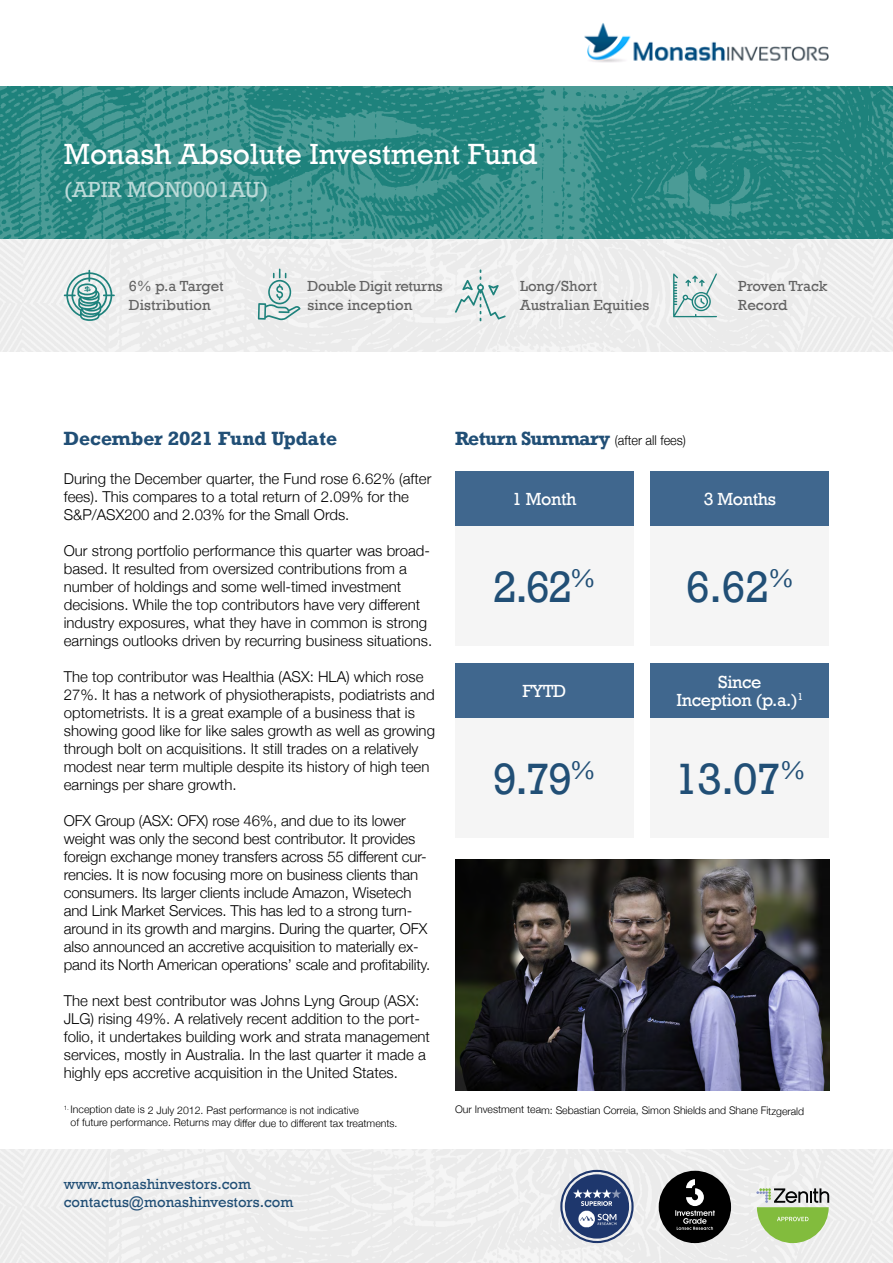
<style>
.page{position:relative;width:893px;height:1263px;background:#fff}
.page>*{position:absolute;margin:0;border:0;box-sizing:border-box;transform-origin:0 0}
.t1{font:45px "Rockwell";letter-spacing:-.02em;color:#214f76}
.t2{font:30px "Rockwell";color:#fff}
.t3{font:22.5px "Rockwell";color:#bbdad8}
.t4{font:18px/18px "Rockwell";letter-spacing:-.02em;color:#fff;text-align:center}
.t5{font:700 18px "Rockwell";color:#214f76}
.t6{font:300 15px/18px "Helvetica Neue";color:#000}
.t7{font:15px/19.5px "Rockwell";color:#636363}
.t8{font:15px/18px "Rockwell";color:#214f76}
.t9{font:15px/19.5px "Rockwell";letter-spacing:-.02em;color:#636363}
.t10{font:300 13.5px "Helvetica Neue";color:#000;scale:.94 1}
.t11{font:300 10.5px/12.8px "Helvetica Neue";letter-spacing:-.005em;color:#000}
.s1{font-family:"Rockwell";font-weight:700;font-size:18px;color:#214f76}
</style>
<div class="page">
<img style="left:0;top:239px;width:893px;height:113px">
<img style="left:0;top:1150px;width:893px;height:113px">
<div style="left:560px;top:1170px;width:74px;height:73px;border:2px solid #1e376d;border-radius:50%"></div>
<div style="left:565px;top:1174px;width:64px;height:64px;background:#1e376d;border-radius:50%"></div>
<svg style="left:573px;top:1189px;width:48px;height:17px"></svg>
<img style="left:578px;top:1210px;width:39px;height:18px">
<div style="left:659px;top:1171px;width:72px;height:72px;background:#000;border-radius:50%"></div>
<svg style="left:675px;top:1179px;width:40px;height:51px"></svg>
<svg style="left:756px;top:1188px;width:73px;height:55px;background:#a5c283"></svg>
<div style="left:455px;top:471px;width:179px;height:55px;background:#40678e"></div>
<div style="left:455px;top:663px;width:179px;height:55px;background:#40678e"></div>
<div style="left:651px;top:471px;width:178px;height:55px;background:#40678e"></div>
<div style="left:651px;top:663px;width:178px;height:55px;background:#40678e"></div>
<svg style="left:64px;top:270px;width:51px;height:51px"></svg>
<svg style="left:455px;top:269px;width:51px;height:52px"></svg>
<svg style="left:673px;top:273px;width:44px;height:44px"></svg>
<svg style="left:258px;top:269px;width:43px;height:51px"></svg>
<div style="left:455px;top:526px;width:179px;height:120px;background:#f5f5f5"></div>
<div style="left:455px;top:718px;width:179px;height:120px;background:#f5f5f5"></div>
<div style="left:651px;top:526px;width:178px;height:120px;background:#f5f5f5"></div>
<div style="left:651px;top:718px;width:178px;height:120px;background:#f5f5f5"></div>
<svg style="left:0;top:86px;width:893px;height:153px;background:#318c87"></svg>
<img style="left:584px;top:23px;width:244px;height:40px">
<img style="left:455px;top:859px;width:374px;height:231px">
<h2 class="t2" style="left:64px;top:136px;width:475px">Monash Absolute Investment Fund</h2>
<h3 class="t3" style="left:64px;top:176px;width:206px">(APIR MON0001AU)</h3>
<p class="t7" style="left:129px;top:276px;width:96px">6% p.a Target<br>Distribution</p>
<p class="t9" style="left:308px;top:276px;width:136px">Double Digit returns since inception</p>
<p class="t7" style="left:520px;top:276px;width:131px">Long/Short<br>Australian Equities</p>
<p class="t7" style="left:738px;top:276px;width:91px">Proven Track<br>Record</p>
<p class="t5" style="left:64px;top:426px;width:275px">December 2021 Fund Update</p>
<p class="t6" style="left:64px;top:469px;width:369px">During the December quarter, the Fund rose 6.62% (after fees). This compares to a total return of 2.09% for the<br>S&amp;P/ASX200 and 2.03% for the Small Ords.</p>
<p class="t6" style="left:64px;top:541px;width:370px">Our strong portfolio performance this quarter was broad&shy;based. It resulted from oversized contributions from a number of holdings and some well-timed investment decisions. While the top contributors have very different industry exposures, what they have in common is strong earnings outlooks driven by recurring business situations.</p>
<p class="t6" style="left:64px;top:667px;width:373px">The top contributor was Healthia (ASX: HLA) which rose 27%. It has a network of physiotherapists, podiatrists and optometrists. It is a great example of a business that is showing good like for like sales growth as well as growing through bolt on acquisitions. It still trades on a relatively modest near term multiple despite its history of high teen earnings per share growth.</p>
<p class="t6" style="left:64px;top:811px;width:368px">OFX Group (ASX: OFX) rose 46%, and due to its lower weight was only the second best contributor. It provides foreign exchange money transfers across 55 different cur&shy;rencies. It is now focusing more on business clients than consumers. Its larger clients include Amazon, Wisetech and Link Market Services. This has led to a strong turn&shy;around in its growth and margins. During the quarter, OFX also announced an accretive acquisition to materially ex&shy;pand its North American operations’ scale and profitability.</p>
<p class="t6" style="left:64px;top:991px;width:368px">The next best contributor was Johns Lyng Group (ASX:<br>JLG) rising 49%. A relatively recent addition to the port&shy;folio, it undertakes building work and strata management services, mostly in Australia. In the last quarter it made a highly eps accretive acquisition in the United States.</p>
<p class="t10" style="left:455px;top:429px;width:247px"><span class="s1">Return Summary</span> (after all fees)</p>
<p class="t4" style="left:512px;top:490px;width:66px">1 Month</p>
<p class="t4" style="left:704px;top:490px;width:74px">3 Months</p>
<h1 class="t1" style="left:493px;top:561px;width:104px">2.62<sup>%</sup></h1>
<p class="t4" style="left:522px;top:682px;width:45px">FYTD</p>
<h1 class="t1" style="left:493px;top:753px;width:104px">9.79<sup>%</sup></h1>
<h1 class="t1" style="left:686px;top:561px;width:110px">6.62<sup>%</sup></h1>
<p class="t4" style="left:676px;top:673px;width:128px">Since<br>Inception (p.a.)<sup>1</sup></p>
<h1 class="t1" style="left:674px;top:753px;width:133px">13.07<sup>%</sup></h1>
<p class="t11" style="left:71px;top:1103px;width:328px;text-indent:-7px"><sup>1.</sup> Inception date is 2 July 2012. Past performance is not indicative<br>of future performance. Returns may differ due to different tax treatments.</p>
<p class="t11" style="left:455px;top:1103px;width:351px">Our Investment team: Sebastian Correia, Simon Shields and Shane Fitzgerald</p>
<p class="t8" style="left:64px;top:1175px;width:231px">www.monashinvestors.com contactus@monashinvestors.com</p>
</div>
